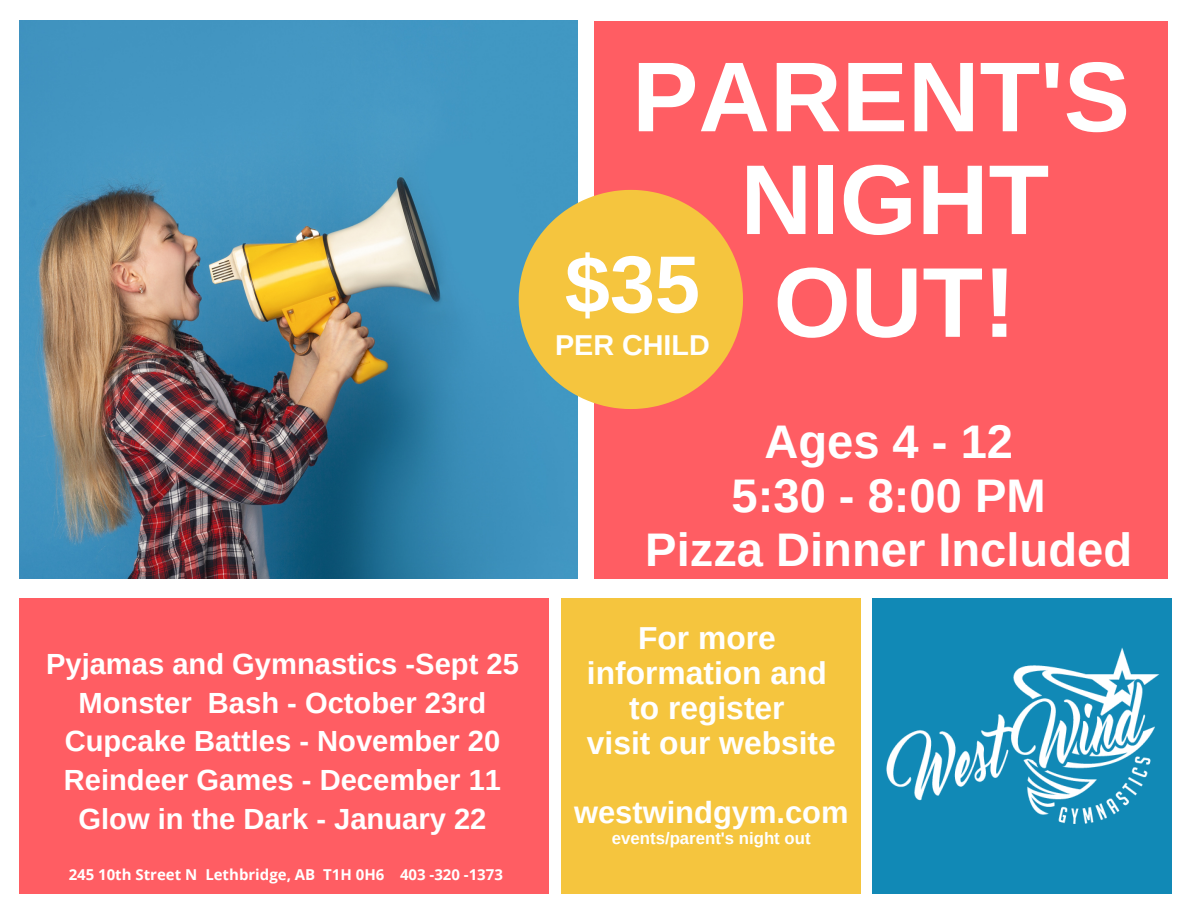
<style>
.page{position:relative;width:1188px;height:918px;background:#fff}
.page>*{position:absolute;margin:0;border:0;box-sizing:border-box;transform-origin:0 0}
.t1{font:700 99.3px "Arimo";color:#fff}
.t2{font:700 81px "Arimo";color:#fff}
.t3{font:700 47.1px "Arimo";color:#fff}
.t4{font:700 31.8px "Arimo";color:#fff}
.t5{font:700 30.9px "Arimo";color:#fff}
.t6{font:700 29.1px "Arimo";color:#fff}
.t7{font:700 28.8px "Arimo";color:#fff}
.t8{font:700 16.8px "Arimo";color:#fff}
.t9{font:700 15px "Open Sans";color:#fff}
</style>
<div class="page">
<img style="left:20px;top:21px;width:557px;height:557px">
<div style="left:873px;top:598px;width:299px;height:295px;background:#1189b6"></div>
<div style="left:594px;top:21px;width:574px;height:558px;background:#ff5d63"></div>
<svg style="left:519px;top:190px;width:224px;height:219px;background:#e3b550"></svg>
<img style="left:872px;top:625px;width:288px;height:221px">
<div style="left:249px;top:598px;width:299px;height:295px;background:#ff5d63"></div>
<div style="left:20px;top:598px;width:299px;height:295px;background:#ff5d63"></div>
<div style="left:561px;top:598px;width:300px;height:295px;background:#f5c53e"></div>
<p class="t6" style="left:46px;top:648px;width:474px">Pyjamas and Gymnastics -Sept 25</p>
<p class="t6" style="left:79px;top:686px;width:409px">Monster Bash - October 23rd</p>
<p class="t6" style="left:65px;top:725px;width:437px">Cupcake Battles - November 20</p>
<p class="t6" style="left:64px;top:764px;width:439px">Reindeer Games - December 11</p>
<p class="t6" style="left:78px;top:802px;width:410px">Glow in the Dark - January 22</p>
<p class="t9" style="left:69px;top:864px;width:436px">245 10th Street N Lethbridge, AB T1H 0H6 403 -320 -1373</p>
<p class="t1" style="left:632px;top:41px;width:499px">PARENT'S</p>
<p class="t1" style="left:740px;top:144px;width:310px">NIGHT</p>
<p class="t1" style="left:774px;top:247px;width:244px">OUT!</p>
<p class="t2" style="left:565px;top:239px;width:137px">$35</p>
<p class="t7" style="left:555px;top:329px;width:156px">PER CHILD</p>
<p class="t3" style="left:764px;top:416px;width:250px">Ages 4 - 12</p>
<p class="t3" style="left:732px;top:470px;width:316px">5:30 - 8:00 PM</p>
<p class="t3" style="left:645px;top:524px;width:488px">Pizza Dinner Included</p>
<p class="t4" style="left:638px;top:621px;width:139px">For more</p>
<p class="t4" style="left:587px;top:656px;width:242px">information and</p>
<p class="t4" style="left:629px;top:690px;width:157px">to register</p>
<p class="t4" style="left:587px;top:725px;width:250px">visit our website</p>
<p class="t5" style="left:574px;top:795px;width:276px">westwindgym.com</p>
<p class="t8" style="left:612px;top:829px;width:200px">events/parent's night out</p>
</div>
